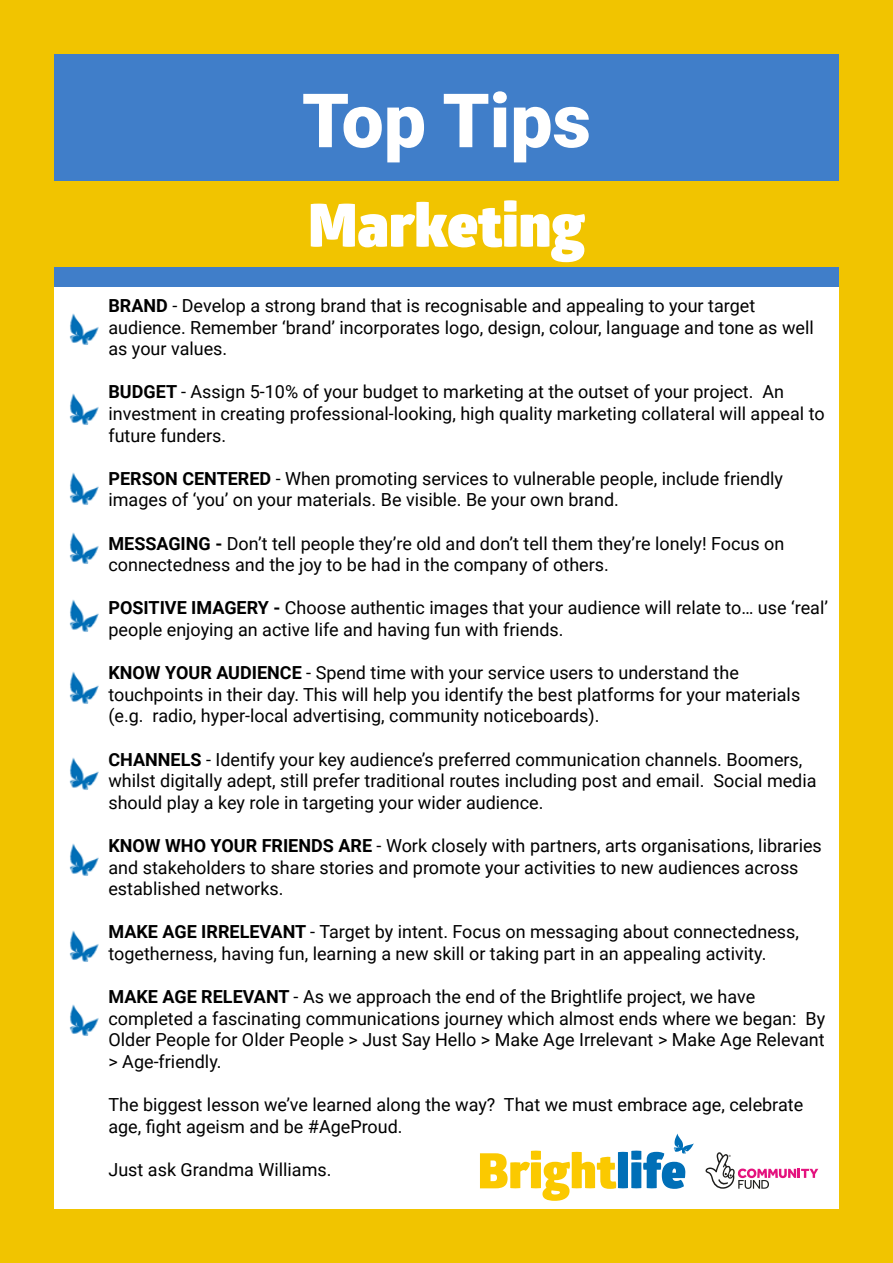
<style>
.page{position:relative;width:893px;height:1263px;background:#f1c400}
.page>*{position:absolute;margin:0;border:0;box-sizing:border-box;transform-origin:0 0}
.t1{font:900 75px "Roboto";color:#fff}
.t2{font:900 60px "Glober";color:#fff}
.t3{font:18px/21.6px "Roboto";color:#000}
.s1{font-weight:700}
</style>
<div class="page">
<div style="left:54px;top:54px;width:785px;height:233px;background:#407ec9"></div>
<div style="left:54px;top:287px;width:785px;height:922px;background:#fff"></div>
<div style="left:0;top:182px;width:893px;height:85px;background:#f1c400"></div>
<svg style="left:480px;top:1133px;width:214px;height:67px"></svg>
<svg style="left:705px;top:1152px;width:113px;height:37px"></svg>
<img style="left:69px;top:313px;width:30px;height:32px">
<img style="left:69px;top:393px;width:30px;height:32px">
<img style="left:69px;top:472px;width:30px;height:33px">
<img style="left:69px;top:532px;width:30px;height:32px">
<img style="left:69px;top:599px;width:30px;height:33px">
<img style="left:69px;top:671px;width:30px;height:33px">
<img style="left:69px;top:757px;width:30px;height:33px">
<img style="left:69px;top:843px;width:30px;height:33px">
<img style="left:69px;top:930px;width:30px;height:32px">
<img style="left:69px;top:1004px;width:30px;height:32px">
<h1 class="t1" style="left:302px;top:68px;width:290px">Top Tips</h1>
<h2 class="t2" style="left:308px;top:179px;width:278px">Marketing</h2>
<p class="t3" style="left:108px;top:294px;width:707px"><span class="s1">BRAND</span> - Develop a strong brand that is recognisable and appealing to your target audience. Remember ‘brand’ incorporates logo, design, colour, language and tone as well as your values.</p>
<p class="t3" style="left:108px;top:380px;width:718px"><span class="s1">BUDGET</span> - Assign 5-10% of your budget to marketing at the outset of your project. An investment in creating professional-looking, high quality marketing collateral will appeal to future funders.</p>
<p class="t3" style="left:108px;top:467px;width:676px"><span class="s1">PERSON CENTERED</span> - When promoting services to vulnerable people, include friendly images of ‘you’ on your materials. Be visible. Be your own brand.</p>
<p class="t3" style="left:108px;top:532px;width:677px"><span class="s1">MESSAGING -</span> Don’t tell people they’re old and don’t tell them they’re lonely! Focus on connectedness and the joy to be had in the company of others.</p>
<p class="t3" style="left:108px;top:596px;width:721px"><span class="s1">POSITIVE IMAGERY -</span> Choose authentic images that your audience will relate to… use ‘real’ people enjoying an active life and having fun with friends.</p>
<p class="t3" style="left:108px;top:661px;width:693px"><span class="s1">KNOW YOUR AUDIENCE</span> - Spend time with your service users to understand the touchpoints in their day. This will help you identify the best platforms for your materials (e.g. radio, hyper-local advertising, community noticeboards).</p>
<p class="t3" style="left:108px;top:748px;width:710px"><span class="s1">CHANNELS</span> - Identify your key audience’s preferred communication channels. Boomers, whilst digitally adept, still prefer traditional routes including post and email. Social media should play a key role in targeting your wider audience.</p>
<p class="t3" style="left:108px;top:834px;width:715px"><span class="s1">KNOW WHO YOUR FRIENDS ARE</span> - Work closely with partners, arts organisations, libraries and stakeholders to share stories and promote your activities to new audiences across established networks.</p>
<p class="t3" style="left:108px;top:920px;width:692px"><span class="s1">MAKE AGE IRRELEVANT</span> - Target by intent. Focus on messaging about connectedness, togetherness, having fun, learning a new skill or taking part in an appealing activity.</p>
<p class="t3" style="left:108px;top:985px;width:718px"><span class="s1">MAKE AGE RELEVANT</span> - As we approach the end of the Brightlife project, we have completed a fascinating communications journey which almost ends where we began: By Older People for Older People &gt; Just Say Hello &gt; Make Age Irrelevant &gt; Make Age Relevant &gt; Age-friendly.</p>
<p class="t3" style="left:108px;top:1093px;width:696px">The biggest lesson we’ve learned along the way? That we must embrace age, celebrate age, fight ageism and be #AgeProud.</p>
<p class="t3" style="left:108px;top:1158px;width:225px">Just ask Grandma Williams.</p>
</div>
